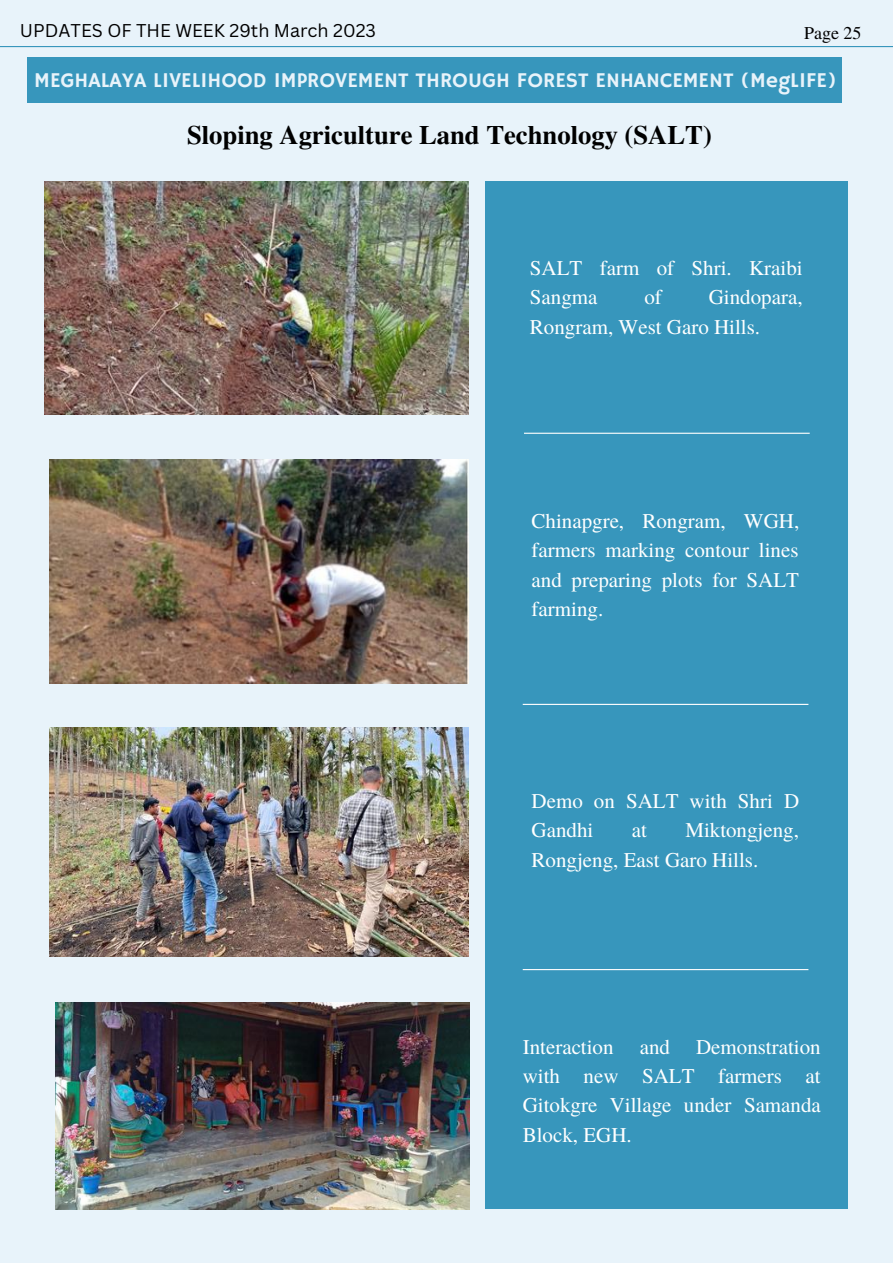
<style>
.page{position:relative;width:893px;height:1264px;background:#fff}
.page>*{position:absolute;margin:0;border:0;box-sizing:border-box;transform-origin:0 0}
.t1{font:700 26.55px "Te X Gyre Termes";color:#000}
.t2{font:21px/29.2px "Te X Gyre Termes";color:#fff}
.t3{font:21px "Hammersmith One";color:#e8f3fa}
.t4{font:18px "Canva Sans";color:#000}
.t5{font:18px "Te X Gyre Termes";color:#000}
</style>
<div class="page">
<div style="left:0;top:0;width:892px;height:1262px;background:#e8f3fa"></div>
<hr style="left:0;top:46px;width:892px;height:1px;background:#3796bc">
<div style="left:27px;top:57px;width:814px;height:45px;background:#3796bc"></div>
<img style="left:44px;top:181px;width:424px;height:233px">
<img style="left:49px;top:459px;width:419px;height:224px">
<img style="left:49px;top:727px;width:419px;height:229px">
<img style="left:55px;top:1002px;width:414px;height:207px">
<div style="left:485px;top:181px;width:362px;height:1027px;background:#3796bc"></div>
<hr style="left:524px;top:432px;width:285px;height:2px;background:#fff">
<hr style="left:522px;top:703px;width:286px;height:2px;background:#fff">
<hr style="left:522px;top:969px;width:286px;height:1px;background:#fff">
<p class="t4" style="left:20px;top:18px;width:357px">UPDATES OF THE WEEK 29th March 2023</p>
<p class="t5" style="left:804px;top:20px;width:59px">Page 25</p>
<p class="t3" style="left:34px;top:69px;width:803px">MEGHALAYA LIVELIHOOD IMPROVEMENT THROUGH FOREST ENHANCEMENT (MegLIFE)</p>
<p class="t1" style="left:187px;top:114px;width:526px">Sloping Agriculture Land Technology (SALT)</p>
<p class="t2" style="left:530px;top:252px;width:274px">SALT farm of Shri. Kraibi<br>Sangma</p>
<p class="t2" style="left:530px;top:281px;width:274px;text-indent:179px">Gindopara,<br>Rongram, West Garo Hills.</p>
<p class="t2" style="left:644px;top:281px;width:19px">of</p>
<p class="t2" style="left:531px;top:505px;width:269px;text-align:justify">Chinapgre, Rongram, WGH, farmers marking contour lines and preparing plots for SALT farming.</p>
<p class="t2" style="left:531px;top:785px;width:269px">Demo on SALT with Shri D<br>Gandhi</p>
<p class="t2" style="left:531px;top:814px;width:269px;text-indent:154px">Miktongjeng,<br>Rongjeng, East Garo Hills.</p>
<p class="t2" style="left:631px;top:814px;width:17px">at</p>
<p class="t2" style="left:522px;top:1031px;width:300px;text-align:justify">Interaction and Demonstration with new SALT farmers at Gitokgre Village under Samanda Block, EGH.</p>
</div>
